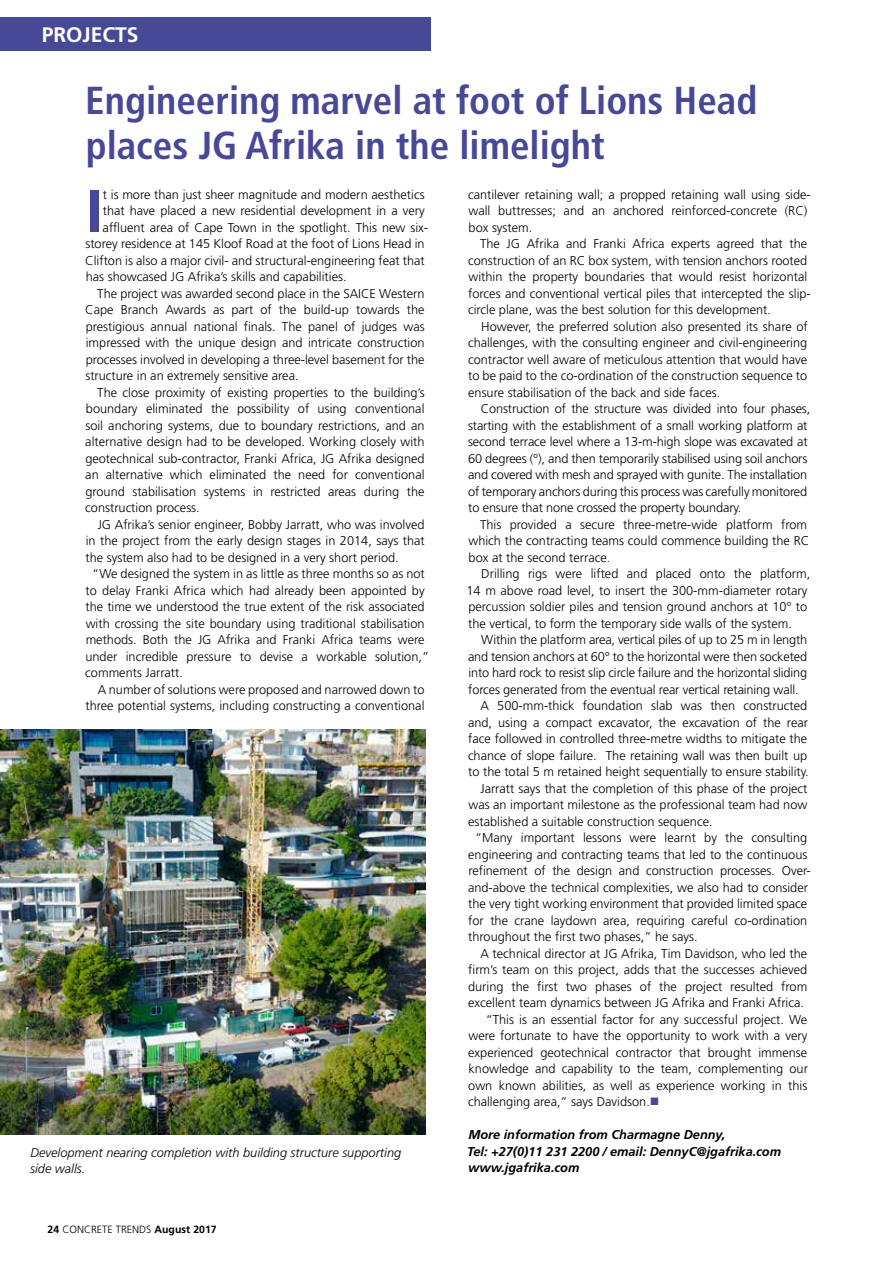
<style>
.page{position:relative;width:893px;height:1263px;background:#fff}
.page>*{position:absolute;margin:0;border:0;box-sizing:border-box;transform-origin:0 0}
.t1{font:700 60px "Frutiger LT Std";color:#484996}
.t2{font:700 condensed 39px/45px "Frutiger LT Std";color:#484996}
.t3{font:700 21px "Frutiger LT Std";color:#fff}
.t4{font:300 12.75px/16.5px "Frutiger LT Std";color:#000}
.t5{font:italic 700 12.75px/16.5px "Frutiger LT Std";color:#000}
.t6{font:italic 300 12.75px/16.5px "Frutiger LT Std";color:#000}
.t7{font:300 10.5px "Frutiger LT Std";color:#000}
.s1{font-weight:700}
.s2{color:#484996}
</style>
<div class="page">
<div style="left:0;top:17px;width:431px;height:34px;background:#484996"></div>
<img style="left:0;top:729px;width:425px;height:406px">
<h3 class="t3" style="left:42px;top:22px;width:98px">PROJECTS</h3>
<h2 class="t2" style="left:85px;top:78px;width:673px">Engineering marvel at foot of Lions Head places JG Afrika in the limelight</h2>
<h1 class="t1" style="left:86px;top:176px;width:18px">I</h1>
<p class="t4" style="left:103px;top:186px;width:323px">t is more than just sheer magnitude and modern aesthetics</p>
<p class="t4" style="left:103px;top:203px;width:323px">that have placed a new residential development in a very</p>
<p class="t4" style="left:103px;top:219px;width:327px">affluent area of Cape Town in the spotlight. This new six-</p>
<p class="t4" style="left:85px;top:236px;width:341px">storey residence at 145 Kloof Road at the foot of Lions Head in</p>
<p class="t4" style="left:85px;top:252px;width:341px">Clifton is also a major civil- and structural-engineering feat that</p>
<p class="t4" style="left:86px;top:269px;width:262px">has showcased JG Afrika’s skills and capabilities.</p>
<p class="t4" style="left:97px;top:285px;width:329px">The project was awarded second place in the SAICE Western</p>
<p class="t4" style="left:85px;top:302px;width:341px">Cape Branch Awards as part of the build-up towards the</p>
<p class="t4" style="left:86px;top:318px;width:340px">prestigious annual national finals. The panel of judges was</p>
<p class="t4" style="left:86px;top:335px;width:340px">impressed with the unique design and intricate construction</p>
<p class="t4" style="left:86px;top:351px;width:340px">processes involved in developing a three-level basement for the</p>
<p class="t4" style="left:85px;top:368px;width:215px">structure in an extremely sensitive area.</p>
<p class="t4" style="left:97px;top:384px;width:329px">The close proximity of existing properties to the building’s</p>
<p class="t4" style="left:86px;top:401px;width:340px">boundary eliminated the possibility of using conventional</p>
<p class="t4" style="left:85px;top:417px;width:341px">soil anchoring systems, due to boundary restrictions, and an</p>
<p class="t4" style="left:85px;top:434px;width:341px">alternative design had to be developed. Working closely with</p>
<p class="t4" style="left:85px;top:450px;width:341px">geotechnical sub-contractor, Franki Africa, JG Afrika designed</p>
<p class="t4" style="left:85px;top:467px;width:341px">an alternative which eliminated the need for conventional</p>
<p class="t4" style="left:85px;top:483px;width:341px">ground stabilisation systems in restricted areas during the</p>
<p class="t4" style="left:85px;top:500px;width:116px">construction process.</p>
<p class="t4" style="left:98px;top:516px;width:328px">JG Afrika’s senior engineer, Bobby Jarratt, who was involved</p>
<p class="t4" style="left:86px;top:533px;width:340px">in the project from the early design stages in 2014, says that</p>
<p class="t4" style="left:86px;top:549px;width:315px">the system also had to be designed in a very short period.</p>
<p class="t4" style="left:92px;top:566px;width:334px">“We designed the system in as little as three months so as not</p>
<p class="t4" style="left:86px;top:582px;width:341px">to delay Franki Africa which had already been appointed by</p>
<p class="t4" style="left:86px;top:599px;width:340px">the time we understood the true extent of the risk associated</p>
<p class="t4" style="left:86px;top:615px;width:340px">with crossing the site boundary using traditional stabilisation</p>
<p class="t4" style="left:86px;top:632px;width:340px">methods. Both the JG Afrika and Franki Africa teams were</p>
<p class="t4" style="left:85px;top:648px;width:345px">under incredible pressure to devise a workable solution,”</p>
<p class="t4" style="left:85px;top:665px;width:99px">comments Jarratt.</p>
<p class="t4" style="left:98px;top:681px;width:328px">A number of solutions were proposed and narrowed down to</p>
<p class="t4" style="left:86px;top:698px;width:340px">three potential systems, including constructing a conventional</p>
<p class="t6" style="left:30px;top:1144px;width:372px">Development nearing completion with building structure supporting side walls.</p>
<p class="t7" style="left:48px;top:1223px;width:171px"><span class="s1">24</span> CONCRETE TRENDS <span class="s1">August 2017</span></p>
<p class="t4" style="left:468px;top:186px;width:344px">cantilever retaining wall; a propped retaining wall using side&shy;wall buttresses; and an anchored reinforced-concrete (RC) box system.</p>
<p class="t4" style="left:468px;top:236px;width:344px;text-indent:12px">The JG Afrika and Franki Africa experts agreed that the construction of an RC box system, with tension anchors rooted within the property boundaries that would resist horizontal forces and conventional vertical piles that intercepted the slip&shy;circle plane, was the best solution for this development.</p>
<p class="t4" style="left:468px;top:318px;width:341px;text-align:justify;text-indent:13px">However, the preferred solution also presented its share of challenges, with the consulting engineer and civil-engineering contractor well aware of meticulous attention that would have to be paid to the co-ordination of the construction sequence to ensure stabilisation of the back and side faces.</p>
<p class="t4" style="left:468px;top:401px;width:344px;text-indent:13px">Construction of the structure was divided into four phases, starting with the establishment of a small working platform at second terrace level where a 13-m-high slope was excavated at 60 degrees (°), and then temporarily stabilised using soil anchors and covered with mesh and sprayed with gunite. The installation of temporary anchors during this process was carefully monitored to ensure that none crossed the property boundary.</p>
<p class="t4" style="left:468px;top:516px;width:342px;text-indent:12px">This provided a secure three-metre-wide platform from which the contracting teams could commence building the RC box at the second terrace.</p>
<p class="t4" style="left:466px;top:566px;width:345px;text-indent:15px">Drilling rigs were lifted and placed onto the platform, 14 m above road level, to insert the 300-mm-diameter rotary percussion soldier piles and tension ground anchors at 10° to the vertical, to form the temporary side walls of the system.</p>
<p class="t4" style="left:481px;top:632px;width:328px">Within the platform area, vertical piles of up to 25 m in length</p>
<p class="t4" style="left:468px;top:648px;width:341px">and tension anchors at 60° to the horizontal were then socketed</p>
<p class="t4" style="left:468px;top:665px;width:340px">into hard rock to resist slip circle failure and the horizontal sliding</p>
<p class="t4" style="left:468px;top:681px;width:332px">forces generated from the eventual rear vertical retaining wall.</p>
<p class="t4" style="left:480px;top:698px;width:328px">A 500-mm-thick foundation slab was then constructed</p>
<p class="t4" style="left:468px;top:714px;width:341px">and, using a compact excavator, the excavation of the rear</p>
<p class="t4" style="left:468px;top:731px;width:340px">face followed in controlled three-metre widths to mitigate the</p>
<p class="t4" style="left:468px;top:747px;width:341px">chance of slope failure. The retaining wall was then built up</p>
<p class="t4" style="left:468px;top:764px;width:342px">to the total 5 m retained height sequentially to ensure stability.</p>
<p class="t4" style="left:480px;top:780px;width:329px">Jarratt says that the completion of this phase of the project</p>
<p class="t4" style="left:468px;top:797px;width:340px">was an important milestone as the professional team had now</p>
<p class="t4" style="left:468px;top:813px;width:246px">established a suitable construction sequence.</p>
<p class="t4" style="left:475px;top:830px;width:334px">“Many important lessons were learnt by the consulting</p>
<p class="t4" style="left:468px;top:846px;width:341px">engineering and contracting teams that led to the continuous</p>
<p class="t4" style="left:468px;top:863px;width:344px">refinement of the design and construction processes. Over-</p>
<p class="t4" style="left:468px;top:879px;width:341px">and-above the technical complexities, we also had to consider</p>
<p class="t4" style="left:468px;top:896px;width:341px">the very tight working environment that provided limited space</p>
<p class="t4" style="left:468px;top:912px;width:341px">for the crane laydown area, requiring careful co-ordination</p>
<p class="t4" style="left:468px;top:929px;width:231px">throughout the first two phases,” he says.</p>
<p class="t4" style="left:480px;top:945px;width:328px">A technical director at JG Afrika, Tim Davidson, who led the</p>
<p class="t4" style="left:468px;top:962px;width:340px">firm’s team on this project, adds that the successes achieved</p>
<p class="t4" style="left:468px;top:978px;width:341px">during the first two phases of the project resulted from</p>
<p class="t4" style="left:468px;top:995px;width:337px">excellent team dynamics between JG Afrika and Franki Africa.</p>
<p class="t4" style="left:486px;top:1011px;width:323px">“This is an essential factor for any successful project. We</p>
<p class="t4" style="left:468px;top:1028px;width:340px">were fortunate to have the opportunity to work with a very</p>
<p class="t4" style="left:468px;top:1044px;width:341px">experienced geotechnical contractor that brought immense</p>
<p class="t4" style="left:469px;top:1061px;width:341px">knowledge and capability to the team, complementing our</p>
<p class="t4" style="left:468px;top:1077px;width:341px">own known abilities, as well as experience working in this</p>
<p class="t4" style="left:468px;top:1094px;width:193px">challenging area,” says Davidson.<span class="s2">■</span></p>
<p class="t5" style="left:467px;top:1127px;width:315px">More information from Charmagne Denny,<br>Tel: +27(0)11 231 2200 / email: DennyC@jgafrika.com www.jgafrika.com</p>
</div>
